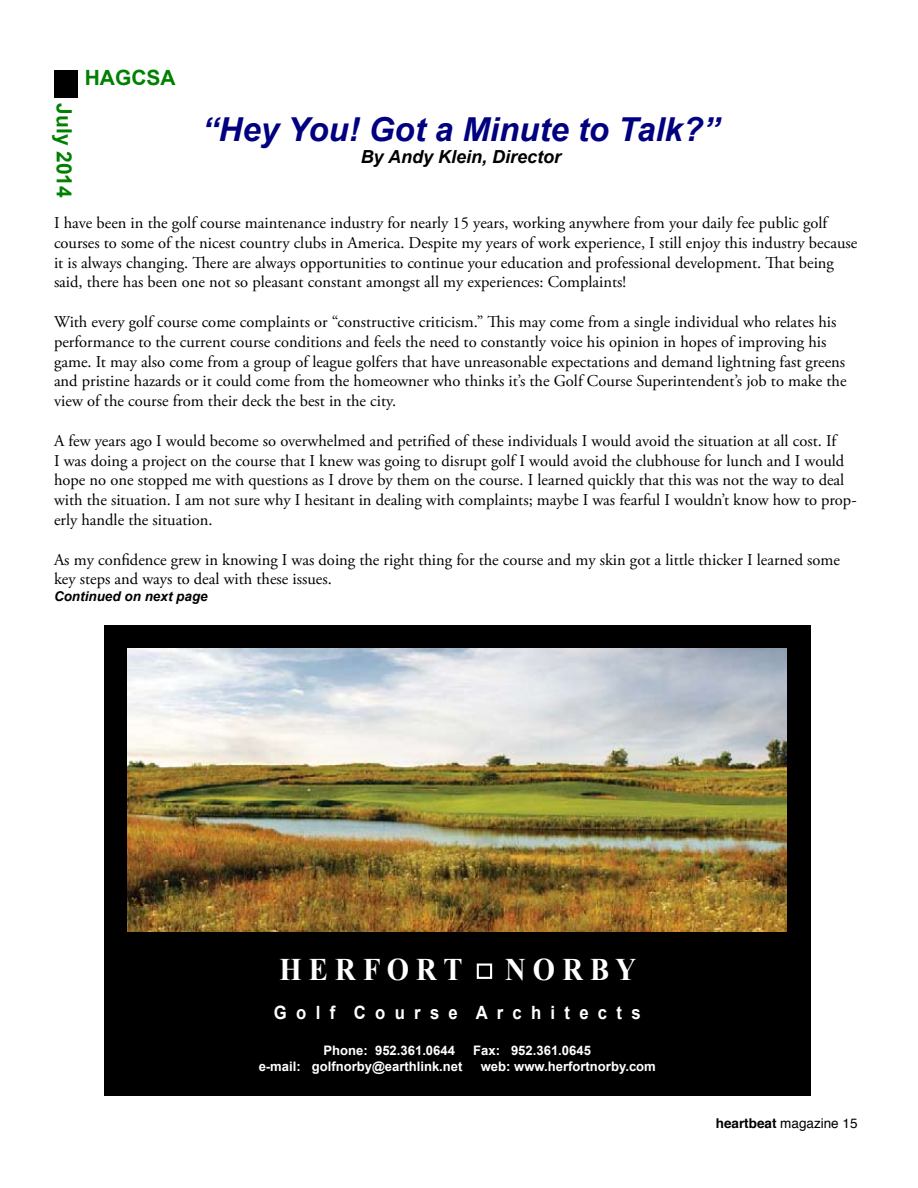
<style>
.page{position:relative;width:918px;height:1188px;background:#fff}
.page>*{position:absolute;margin:0;border:0;box-sizing:border-box;transform-origin:0 0}
.t1{font:italic 700 33px "Arial";color:#000080}
.t2{font:700 31.35px "Times New Roman";color:#fff;scale:.91 1}
.t3{font:700 21px "Arial";color:#008000}
.t4{font:700 18.3px "Arial";color:#fff;scale:.91 1}
.t5{font:italic 700 18px "Arial";color:#000}
.t6{font:16.5px/19.8px "Adobe Garamond Pro";color:#000}
.t7{font:13.5px "Helvetica";color:#000}
.t8{font:italic 700 13.5px "Arial";color:#000}
.t9{font:700 13.05px "Arial";color:#fff}
.s1{font-weight:700}
</style>
<div class="page">
<div style="left:104px;top:625px;width:706px;height:471px;background:#000"></div>
<img style="left:127px;top:649px;width:659px;height:282px">
<div style="left:477px;top:964px;width:15px;height:15px;border:2px solid #fff"></div>
<div style="left:54px;top:70px;width:23px;height:28px;background:#000"></div>
<p class="t3" style="left:78px;top:103px;width:96px;rotate:90deg">July 2014</p>
<p class="t3" style="left:85px;top:64px;width:92px">HAGCSA</p>
<h1 class="t1" style="left:202px;top:108px;width:519px">“Hey You! Got a Minute to Talk?”</h1>
<p class="t5" style="left:361px;top:145px;width:202px">By Andy Klein, Director</p>
<p class="t6" style="left:54px;top:213px;width:805px">I have been in the golf course maintenance industry for nearly 15 years, working anywhere from your daily fee public golf courses to some of the nicest country clubs in America. Despite my years of work experience, I still enjoy this industry because it is always changing. There are always opportunities to continue your education and professional development. That being said, there has been one not so pleasant constant amongst all my experiences: Complaints!</p>
<p class="t6" style="left:54px;top:312px;width:794px">With every golf course come complaints or “constructive criticism.” This may come from a single individual who relates his performance to the current course conditions and feels the need to constantly voice his opinion in hopes of improving his game. It may also come from a group of league golfers that have unreasonable expectations and demand lightning fast greens and pristine hazards or it could come from the homeowner who thinks it’s the Golf Course Superintendent’s job to make the view of the course from their deck the best in the city.</p>
<p class="t6" style="left:54px;top:431px;width:804px">A few years ago I would become so overwhelmed and petrified of these individuals I would avoid the situation at all cost. If<br>I was doing a project on the course that I knew was going to disrupt golf I would avoid the clubhouse for lunch and I would hope no one stopped me with questions as I drove by them on the course. I learned quickly that this was not the way to deal with the situation. I am not sure why I hesitant in dealing with complaints; maybe I was fearful I wouldn’t know how to prop&shy;erly handle the situation.</p>
<p class="t6" style="left:54px;top:550px;width:788px">As my confidence grew in knowing I was doing the right thing for the course and my skin got a little thicker I learned some key steps and ways to deal with these issues.</p>
<p class="t8" style="left:54px;top:587px;width:155px">Continued on next page</p>
<h2 class="t2" style="left:279px;top:951px;width:203px">H E R F O R T</h2>
<h2 class="t2" style="left:505px;top:951px;width:146px">N O R B Y</h2>
<p class="t4" style="left:274px;top:1006px;width:404px">G o l f C o u r s e A r c h i t e c t s</p>
<p class="t9" style="left:323px;top:1046px;width:133px">Phone: 952.361.0644</p>
<p class="t9" style="left:473px;top:1046px;width:119px">Fax: 952.361.0645</p>
<p class="t9" style="left:259px;top:1062px;width:205px">e-mail: golfnorby@earthlink.net</p>
<p class="t9" style="left:481px;top:1062px;width:177px">web: www.herfortnorby.com</p>
<p class="t7" style="left:716px;top:1113px;width:143px"><span class="s1">heartbeat</span> magazine 15</p>
</div>
